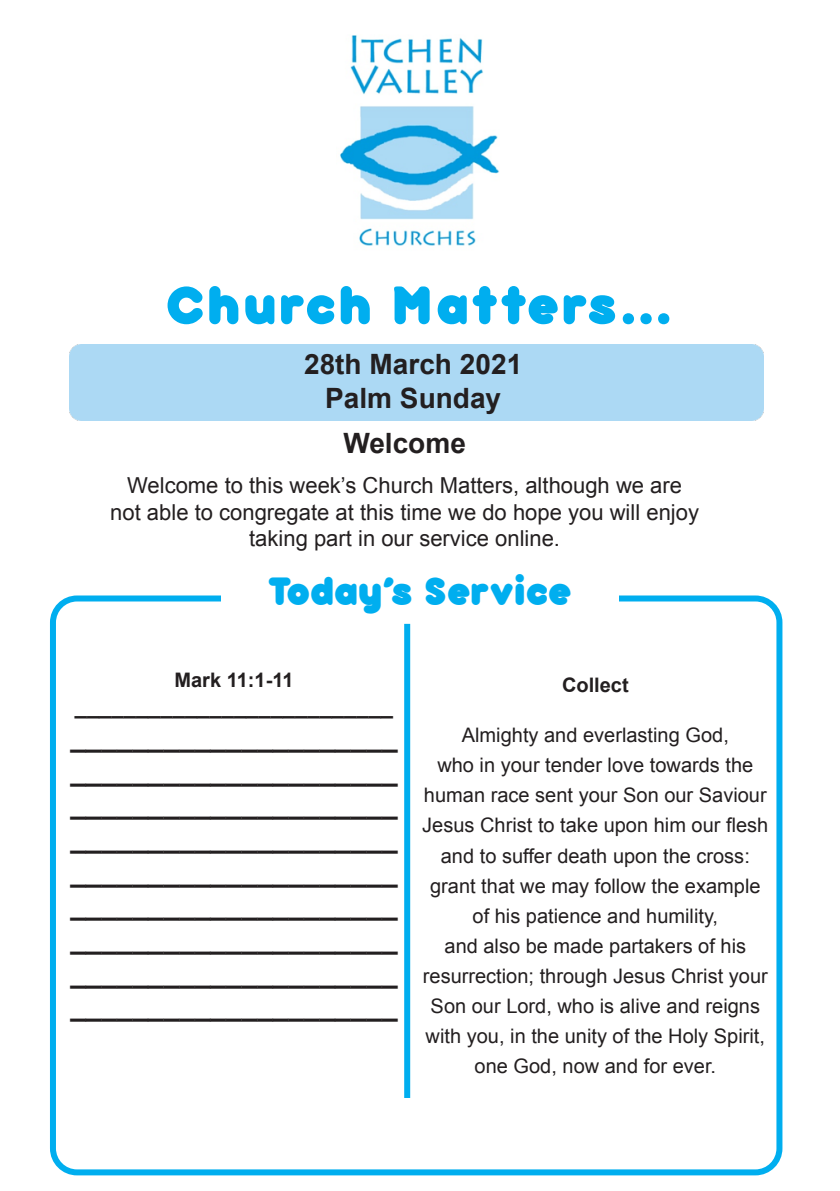
<style>
.page{position:relative;width:840px;height:1191px;background:#fff}
.page>*{position:absolute;margin:0;border:0;box-sizing:border-box;transform-origin:0 0}
.t1{font:900 60px "bubbleboddy";letter-spacing:.05em;color:#00aeef}
.t2{font:900 44px "bubbleboddy";color:#00aeef}
.t3{font:700 28px/33.6px "Arial";color:#231f20;text-align:justify}
.t4{font:22px "Arial";color:#231f20}
.t5{font:700 22px "Arial";color:#231f20}
.t6{font:20px/30px "Arial";color:#231f20;text-align:center}
.t7{font:700 20px "Arial";color:#231f20}
</style>
<div class="page">
<img style="left:340px;top:35px;width:159px;height:211px">
<div style="left:50px;top:595px;width:732px;height:580px;border:6px solid #00aeef;border-radius:24px"></div>
<div style="left:221px;top:577px;width:397px;height:47px;background:#fff"></div>
<div style="left:404px;top:624px;width:6px;height:474px;background:#00aeef"></div>
<p class="t1" style="left:166px;top:264px;width:506px">Church Matters...</p>
<p class="t3" style="left:304px;top:349px;width:219px">28th March 2021</p>
<p class="t3" style="left:325px;top:382px;width:177px">Palm Sunday</p>
<p class="t3" style="left:343px;top:427px;width:124px">Welcome</p>
<p class="t4" style="left:127px;top:471px;width:556px">Welcome to this week’s Church Matters, although we are</p>
<p class="t4" style="left:110px;top:497px;width:590px">not able to congregate at this time we do hope you will enjoy</p>
<p class="t4" style="left:249px;top:524px;width:312px">taking part in our service online.</p>
<p class="t2" style="left:268px;top:560px;width:305px">Today’s Service</p>
<p class="t7" style="left:174px;top:667px;width:120px">Mark 11:1-11</p>
<p class="t5" style="left:75px;top:691px;width:320px">__________________________</p>
<p class="t3" style="left:70px;top:721px;width:328px">_____________________ _____________________ _____________________ _____________________ _____________________ _____________________ _____________________ _____________________ _____________________</p>
<p class="t7" style="left:561px;top:672px;width:68px">Collect</p>
<p class="t6" style="left:461px;top:720px;width:268px">Almighty and everlasting God,</p>
<p class="t6" style="left:422px;top:750px;width:347px">who in your tender love towards the human race sent your Son our Saviour<br>Jesus Christ to take upon him our flesh</p>
<p class="t6" style="left:440px;top:840px;width:310px">and to suffer death upon the cross:</p>
<p class="t6" style="left:430px;top:870px;width:332px">grant that we may follow the example of his patience and humility,</p>
<p class="t6" style="left:422px;top:930px;width:346px">and also be made partakers of his resurrection; through Jesus Christ your Son our Lord, who is alive and reigns with you, in the unity of the Holy Spirit,</p>
<p class="t6" style="left:474px;top:1050px;width:243px">one God, now and for ever.</p>
</div>
